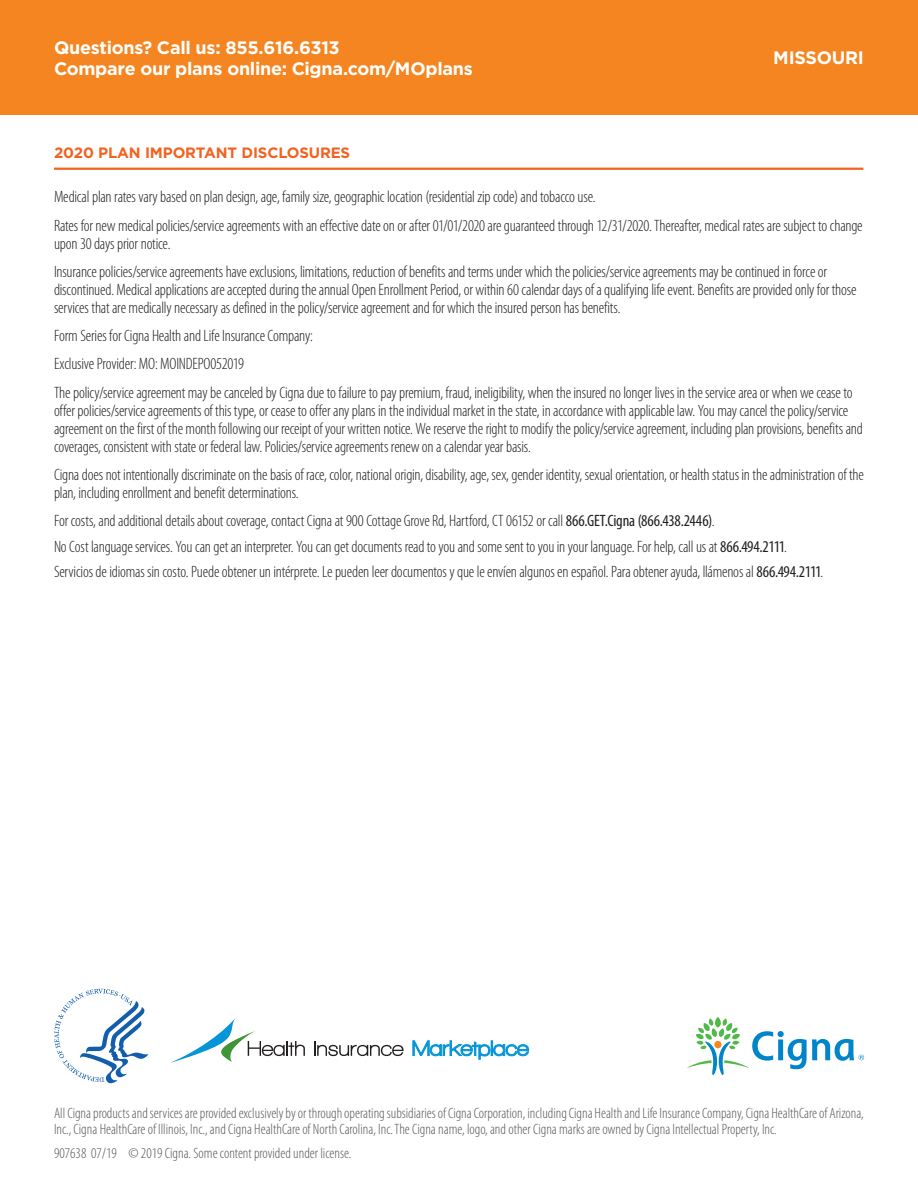
<style>
.page{position:relative;width:918px;height:1188px;background:#fff}
.page>*{position:absolute;margin:0;border:0;box-sizing:border-box;transform-origin:0 0}
.t1{font:700 18px/21px "Gotham";letter-spacing:-.015em;color:#fff}
.M-E_Ls_bullet_text{font:300 condensed 16.5px/18px "Myriad Pro";letter-spacing:-.015em;color:#231f20}
.Legal_copy_Cat{font:300 condensed 15px/16.5px "Myriad Pro";color:#57585a}
.G-BENEFIT_CATEGORIES{font:700 15px "Gotham";letter-spacing:-.01em;color:#f26221}
.s1{font-weight:400}
</style>
<div class="page">
<div style="left:0;top:0;width:918px;height:114px;background:#f58520"></div>
<hr style="left:54px;top:168px;width:809px;height:2px;background:#f26221">
<svg style="left:54px;top:989px;width:94px;height:95px"></svg>
<svg style="left:171px;top:1018px;width:134px;height:45px"></svg>
<svg style="left:314px;top:1041px;width:90px;height:15px"></svg>
<svg style="left:412px;top:1040px;width:117px;height:20px"></svg>
<svg style="left:687px;top:1017px;width:177px;height:58px"></svg>
<p class="t1" style="left:54px;top:37px;width:420px">Questions? Call us: 855.616.6313<br>Compare our plans online: Cigna.com/MOplans</p>
<p class="t1" style="left:773px;top:47px;width:92px">MISSOURI</p>
<p class="G-BENEFIT_CATEGORIES" style="left:54px;top:144px;width:298px">2020 PLAN IMPORTANT DISCLOSURES</p>
<p class="M-E_Ls_bullet_text" style="left:54px;top:188px;width:543px">Medical plan rates vary based on plan design, age, family size, geographic location (residential zip code) and tobacco use.</p>
<p class="M-E_Ls_bullet_text" style="left:54px;top:216px;width:810px">Rates for new medical policies/service agreements with an effective date on or after 01/01/2020 are guaranteed through 12/31/2020. Thereafter, medical rates are subject to change upon 30 days prior notice.</p>
<p class="M-E_Ls_bullet_text" style="left:54px;top:263px;width:804px">Insurance policies/service agreements have exclusions, limitations, reduction of benefits and terms under which the policies/service agreements may be continued in force or discontinued. Medical applications are accepted during the annual Open Enrollment Period, or within 60 calendar days of a qualifying life event. Benefits are provided only for those services that are medically necessary as defined in the policy/service agreement and for which the insured person has benefits.</p>
<p class="M-E_Ls_bullet_text" style="left:54px;top:327px;width:260px">Form Series for Cigna Health and Life Insurance Company:</p>
<p class="M-E_Ls_bullet_text" style="left:54px;top:355px;width:192px">Exclusive Provider: MO: MOINDEPO052019</p>
<p class="M-E_Ls_bullet_text" style="left:54px;top:384px;width:810px">The policy/service agreement may be canceled by Cigna due to failure to pay premium, fraud, ineligibility, when the insured no longer lives in the service area or when we cease to offer policies/service agreements of this type, or cease to offer any plans in the individual market in the state, in accordance with applicable law. You may cancel the policy/service agreement on the first of the month following our receipt of your written notice. We reserve the right to modify the policy/service agreement, including plan provisions, benefits and coverages, consistent with state or federal law. Policies/service agreements renew on a calendar year basis.</p>
<p class="M-E_Ls_bullet_text" style="left:54px;top:466px;width:811px">Cigna does not intentionally discriminate on the basis of race, color, national origin, disability, age, sex, gender identity, sexual orientation, or health status in the administration of the plan, including enrollment and benefit determinations.</p>
<p class="M-E_Ls_bullet_text" style="left:54px;top:512px;width:662px">For costs, and additional details about coverage, contact Cigna at 900 Cottage Grove Rd, Hartford, CT 06152 or call <span class="s1">866.GET.Cigna (866.438.2446)</span>.</p>
<p class="M-E_Ls_bullet_text" style="left:54px;top:538px;width:735px">No Cost language services. You can get an interpreter. You can get documents read to you and some sent to you in your language. For help, call us at <span class="s1">866.494.2111</span>.</p>
<p class="M-E_Ls_bullet_text" style="left:54px;top:563px;width:771px">Servicios de idiomas sin costo. Puede obtener un intérprete. Le pueden leer documentos y que le envíen algunos en español. Para obtener ayuda, llámenos al <span class="s1">866.494.2111</span>.</p>
<p class="Legal_copy_Cat" style="left:54px;top:1105px;width:811px">All Cigna products and services are provided exclusively by or through operating subsidiaries of Cigna Corporation, including Cigna Health and Life Insurance Company, Cigna HealthCare of Arizona,<br>Inc., Cigna HealthCare of Illinois, Inc., and Cigna HealthCare of North Carolina, Inc. The Cigna name, logo, and other Cigna marks are owned by Cigna Intellectual Property, Inc.</p>
<p class="Legal_copy_Cat" style="left:54px;top:1145px;width:299px">907638 07/19 © 2019 Cigna. Some content provided under license.</p>
</div>
